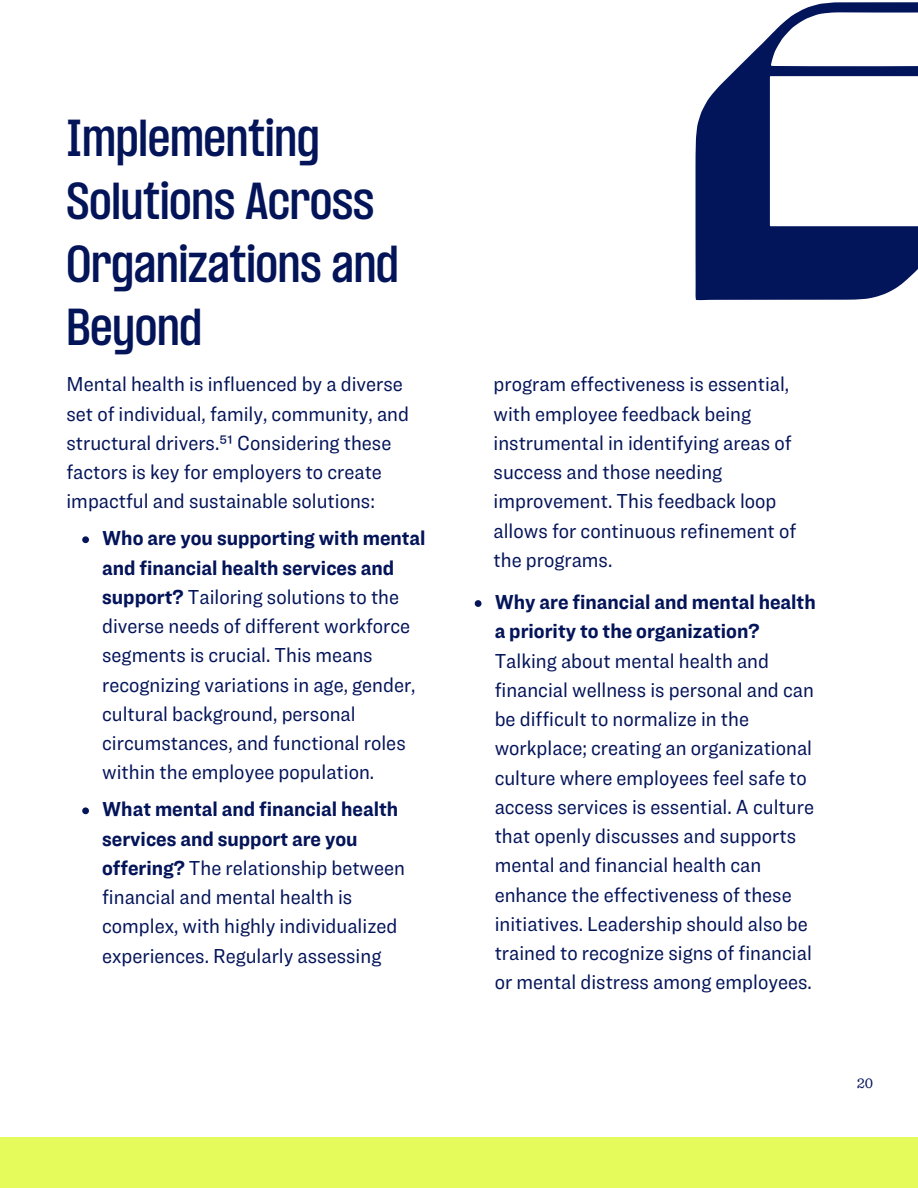
<style>
.page{position:relative;width:918px;height:1188px;background:#fff}
.page>*{position:absolute;margin:0;border:0;box-sizing:border-box;transform-origin:0 0}
.t1{font:600 45px/63px "TIAA Challenger";color:#041459}
.t2{font:21px/29.2px "Ringside Narrow";color:#041459}
.t3{font:15px "Sentinel";color:#041459}
.s1{font-weight:700}
</style>
<div class="page">
<svg style="left:82px;top:536px;width:7px;height:7px"></svg>
<div style="left:0;top:1137px;width:918px;height:51px;background:#e4fb5b"></div>
<svg style="left:696px;top:2px;width:222px;height:298px"></svg>
<svg style="left:475px;top:600px;width:7px;height:7px"></svg>
<svg style="left:82px;top:807px;width:7px;height:7px"></svg>
<h1 class="t1" style="left:66px;top:111px;width:334px">Implementing<br>Solutions Across<br>Organizations and<br>Beyond</h1>
<p class="t2" style="left:66px;top:369px;width:344px">Mental health is influenced by a diverse set of individual, family, community, and structural drivers.⁵¹ Considering these factors is key for employers to create impactful and sustainable solutions:</p>
<p class="t2" style="left:494px;top:369px;width:304px">program effectiveness is essential, with employee feedback being instrumental in identifying areas of success and those needing improvement. This feedback loop allows for continuous refinement of the programs.</p>
<p class="t2" style="left:495px;top:587px;width:323px"><span class="s1">Why are financial and mental health a priority to the organization?<br></span>Talking about mental health and financial wellness is personal and can be difficult to normalize in the workplace; creating an organizational culture where employees feel safe to access services is essential. A culture that openly discusses and supports mental and financial health can enhance the effectiveness of these initiatives. Leadership should also be trained to recognize signs of financial or mental distress among employees.</p>
<p class="t2" style="left:102px;top:523px;width:325px"><span class="s1">Who are you supporting with mental and financial health services and support?</span> Tailoring solutions to the diverse needs of different workforce segments is crucial. This means recognizing variations in age, gender, cultural background, personal circumstances, and functional roles within the employee population.</p>
<p class="t2" style="left:102px;top:794px;width:304px"><span class="s1">What mental and financial health services and support are you offering?</span> The relationship between financial and mental health is complex, with highly individualized experiences. Regularly assessing</p>
<p class="t3" style="left:857px;top:1074px;width:18px">20</p>
</div>
